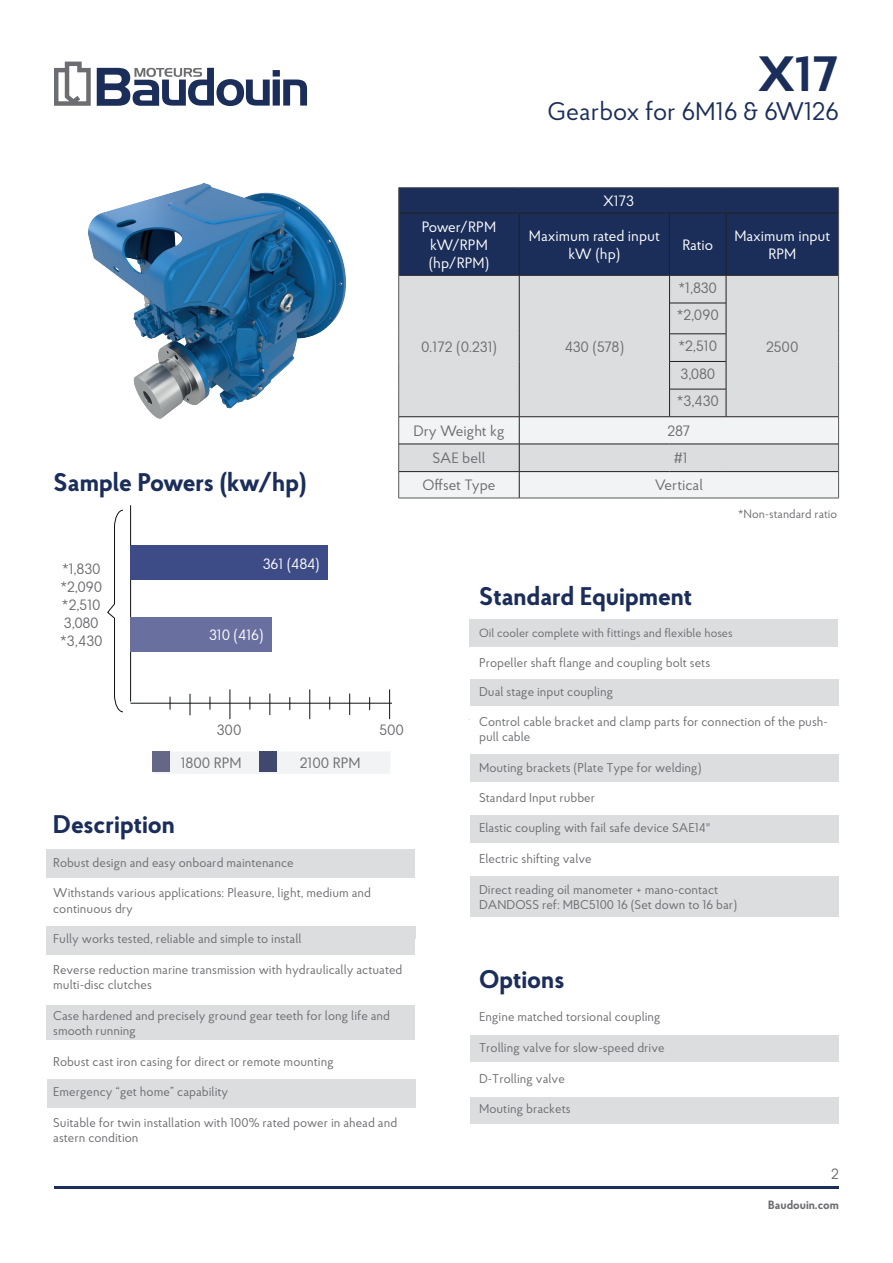
<style>
.page{position:relative;width:893px;height:1263px;background:#fff}
.page>*{position:absolute;margin:0;border:0;box-sizing:border-box;transform-origin:0 0}
.t1{font:700 49.5px "Proba Pro";color:#1b2e5a}
.t2{font:700 25.5px "Proba Pro";color:#1b2e5a}
.t3{font:25.5px "Proba Pro";color:#1b2e5a}
.t4{font:15px/18px "Proba Pro";color:#6c6d70}
.t5{font:15px/18px "Proba Pro";color:#fff;text-align:center}
.t6{font:12.75px/15.3px "Proba Pro";color:#6c6d70}
.t7{font:12px "Proba Pro";color:#6c6d70}
.t8{font:700 12px "Proba Pro";color:#6c6d70}
</style>
<div class="page">
<div style="left:470px;top:1036px;width:368px;height:26px;background:#dcdddf"></div>
<div style="left:470px;top:1097px;width:368px;height:26px;background:#dcdddf"></div>
<svg style="left:97px;top:68px;width:210px;height:38px"></svg>
<svg style="left:54px;top:62px;width:37px;height:44px"></svg>
<div style="left:399px;top:303px;width:439px;height:31px;background:#dcdddf"></div>
<hr style="left:398px;top:187px;width:121px;height:1px;background:#57585a">
<hr style="left:519px;top:187px;width:151px;height:1px;background:#57585a">
<hr style="left:670px;top:187px;width:56px;height:1px;background:#57585a">
<hr style="left:726px;top:187px;width:113px;height:1px;background:#57585a">
<hr style="left:398px;top:303px;width:1px;height:31px;background:#57585a">
<hr style="left:838px;top:303px;width:1px;height:31px;background:#57585a">
<hr style="left:398px;top:498px;width:121px;height:1px;background:#57585a">
<hr style="left:519px;top:498px;width:151px;height:1px;background:#57585a">
<hr style="left:670px;top:498px;width:56px;height:1px;background:#57585a">
<hr style="left:726px;top:498px;width:113px;height:1px;background:#57585a">
<hr style="left:519px;top:303px;width:1px;height:31px;background:#231f20">
<hr style="left:670px;top:303px;width:56px;height:1px;background:#231f20">
<svg style="left:398px;top:188px;width:441px;height:115px;background:#485777"></svg>
<hr style="left:669px;top:303px;width:1px;height:31px;background:#231f20">
<hr style="left:726px;top:303px;width:1px;height:31px;background:#231f20">
<svg style="left:398px;top:334px;width:441px;height:164px"></svg>
<hr style="left:726px;top:213px;width:1px;height:62px;background:#231f20">
<img style="left:88px;top:182px;width:258px;height:237px">
<div style="left:153px;top:751px;width:237px;height:23px;background:#f2f3f4"></div>
<div style="left:259px;top:752px;width:17px;height:20px;background:#40486e"></div>
<div style="left:153px;top:752px;width:17px;height:20px;background:#666687"></div>
<hr style="left:54px;top:1186px;width:785px;height:2px;background:#1b2e5a">
<hr style="left:130px;top:703px;width:263px;height:1px;background:#0d1214">
<hr style="left:230px;top:689px;width:1px;height:30px;background:#0d1214">
<hr style="left:309px;top:689px;width:1px;height:30px;background:#0d1214">
<hr style="left:389px;top:689px;width:1px;height:30px;background:#0d1214">
<svg style="left:190px;top:694px;width:1px;height:21px"></svg>
<svg style="left:270px;top:693px;width:1px;height:22px"></svg>
<svg style="left:349px;top:693px;width:1px;height:22px"></svg>
<svg style="left:170px;top:697px;width:1px;height:13px"></svg>
<svg style="left:210px;top:697px;width:1px;height:13px"></svg>
<svg style="left:250px;top:697px;width:1px;height:13px"></svg>
<svg style="left:290px;top:697px;width:1px;height:13px"></svg>
<svg style="left:329px;top:697px;width:1px;height:13px"></svg>
<svg style="left:369px;top:697px;width:1px;height:13px"></svg>
<hr style="left:130px;top:505px;width:1px;height:196px;background:#0d1214">
<svg style="left:107px;top:510px;width:16px;height:202px"></svg>
<div style="left:131px;top:545px;width:197px;height:35px;background:#3d4c87"></div>
<div style="left:131px;top:617px;width:141px;height:35px;background:#69709f"></div>
<div style="left:392px;top:683px;width:292px;height:36px;background:#fff"></div>
<div style="left:47px;top:1079px;width:368px;height:29px;background:#dcdddf"></div>
<div style="left:47px;top:1005px;width:368px;height:35px;background:#dcdddf"></div>
<div style="left:47px;top:925px;width:368px;height:29px;background:#dcdddf"></div>
<div style="left:46px;top:849px;width:369px;height:29px;background:#dcdddf"></div>
<div style="left:470px;top:680px;width:368px;height:26px;background:#dcdddf"></div>
<div style="left:470px;top:619px;width:368px;height:28px;background:#dcdddf"></div>
<div style="left:470px;top:876px;width:368px;height:40px;background:#dcdddf"></div>
<div style="left:471px;top:815px;width:367px;height:27px;background:#dcdddf"></div>
<div style="left:470px;top:754px;width:368px;height:28px;background:#dcdddf"></div>
<h1 class="t1" style="left:758px;top:40px;width:82px">X17</h1>
<h2 class="t3" style="left:547px;top:94px;width:293px">Gearbox for 6M16 &amp; 6W126</h2>
<h2 class="t2" style="left:54px;top:464px;width:254px">Sample Powers (kw/hp)</h2>
<p class="t5" style="left:603px;top:191px;width:33px">X173</p>
<p class="t5" style="left:422px;top:217px;width:76px">Power/RPM kW/RPM (hp/RPM)</p>
<p class="t5" style="left:529px;top:226px;width:132px">Maximum rated input kW (hp)</p>
<p class="t5" style="left:682px;top:235px;width:32px">Ratio</p>
<p class="t5" style="left:734px;top:226px;width:97px">Maximum input<br>RPM</p>
<p class="t4" style="left:421px;top:337px;width:78px">0.172 (0.231)</p>
<p class="t4" style="left:565px;top:337px;width:61px">430 (578)</p>
<p class="t4" style="left:679px;top:278px;width:40px">*1,830</p>
<p class="t4" style="left:677px;top:299px;width:43px;line-height:30.8px">*2,090 *2,510</p>
<p class="t4" style="left:677px;top:359px;width:44px;line-height:27.6px">3,080 *3,430</p>
<p class="t4" style="left:413px;top:421px;width:93px">Dry Weight kg</p>
<p class="t4" style="left:667px;top:421px;width:25px">287</p>
<p class="t4" style="left:433px;top:449px;width:54px">SAE bell</p>
<p class="t4" style="left:674px;top:449px;width:15px">#1</p>
<p class="t4" style="left:422px;top:476px;width:75px">Offset Type</p>
<p class="t4" style="left:655px;top:476px;width:50px">Vertical</p>
<p class="t4" style="left:766px;top:337px;width:34px">2500</p>
<p class="t7" style="left:738px;top:506px;width:101px">*Non-standard ratio</p>
<p class="t4" style="left:60px;top:559px;width:44px">*1,830 *2,090 *2,510<br>3,080 *3,430</p>
<p class="t5" style="left:263px;top:554px;width:58px">361 (484)</p>
<p class="t5" style="left:209px;top:625px;width:56px">310 (416)</p>
<p class="t4" style="left:217px;top:720px;width:26px">300</p>
<p class="t4" style="left:380px;top:720px;width:26px">500</p>
<p class="t4" style="left:181px;top:754px;width:62px">1800 RPM</p>
<p class="t4" style="left:300px;top:754px;width:62px">2100 RPM</p>
<h2 class="t2" style="left:53px;top:807px;width:123px">Description</h2>
<p class="t6" style="left:53px;top:854px;width:242px">Robust design and easy onboard maintenance</p>
<p class="t6" style="left:53px;top:885px;width:319px">Withstands various applications: Pleasure, light, medium and continuous dry</p>
<p class="t6" style="left:53px;top:931px;width:250px">Fully works tested, reliable and simple to install</p>
<p class="t6" style="left:53px;top:961px;width:351px">Reverse reduction marine transmission with hydraulically actuated multi-disc clutches</p>
<p class="t6" style="left:53px;top:1007px;width:338px">Case hardened and precisely ground gear teeth for long life and smooth running</p>
<p class="t6" style="left:53px;top:1053px;width:282px">Robust cast iron casing for direct or remote mounting</p>
<p class="t6" style="left:53px;top:1084px;width:177px">Emergency “get home” capability</p>
<p class="t6" style="left:53px;top:1114px;width:345px">Suitable for twin installation with 100% rated power in ahead and astern condition</p>
<h2 class="t2" style="left:479px;top:578px;width:215px">Standard Equipment</h2>
<p class="t7" style="left:479px;top:625px;width:255px">Oil cooler complete with fittings and flexible hoses</p>
<p class="t6" style="left:479px;top:654px;width:233px">Propeller shaft flange and coupling bolt sets</p>
<p class="t6" style="left:479px;top:684px;width:136px">Dual stage input coupling</p>
<p class="t6" style="left:479px;top:714px;width:350px">Control cable bracket and clamp parts for connection of the push&shy;pull cable</p>
<p class="t6" style="left:479px;top:760px;width:224px">Mouting brackets (Plate Type for welding)</p>
<p class="t6" style="left:479px;top:789px;width:118px">Standard Input rubber</p>
<p class="t6" style="left:479px;top:820px;width:233px">Elastic coupling with fail safe device SAE14"</p>
<p class="t6" style="left:479px;top:850px;width:114px">Electric shifting valve</p>
<p class="t6" style="left:479px;top:881px;width:260px">Direct reading oil manometer + mano-contact<br>DANDOSS ref: MBC5100 16 (Set down to 16 bar)</p>
<h2 class="t2" style="left:479px;top:962px;width:87px">Options</h2>
<p class="t6" style="left:479px;top:1009px;width:183px">Engine matched torsional coupling</p>
<p class="t6" style="left:479px;top:1040px;width:187px">Trolling valve for slow-speed drive</p>
<p class="t6" style="left:479px;top:1070px;width:87px">D-Trolling valve</p>
<p class="t6" style="left:479px;top:1101px;width:93px">Mouting brackets</p>
<p class="t4" style="left:831px;top:1164px;width:9px">2</p>
<p class="t8" style="left:768px;top:1197px;width:72px">Baudouin.com</p>
</div>
